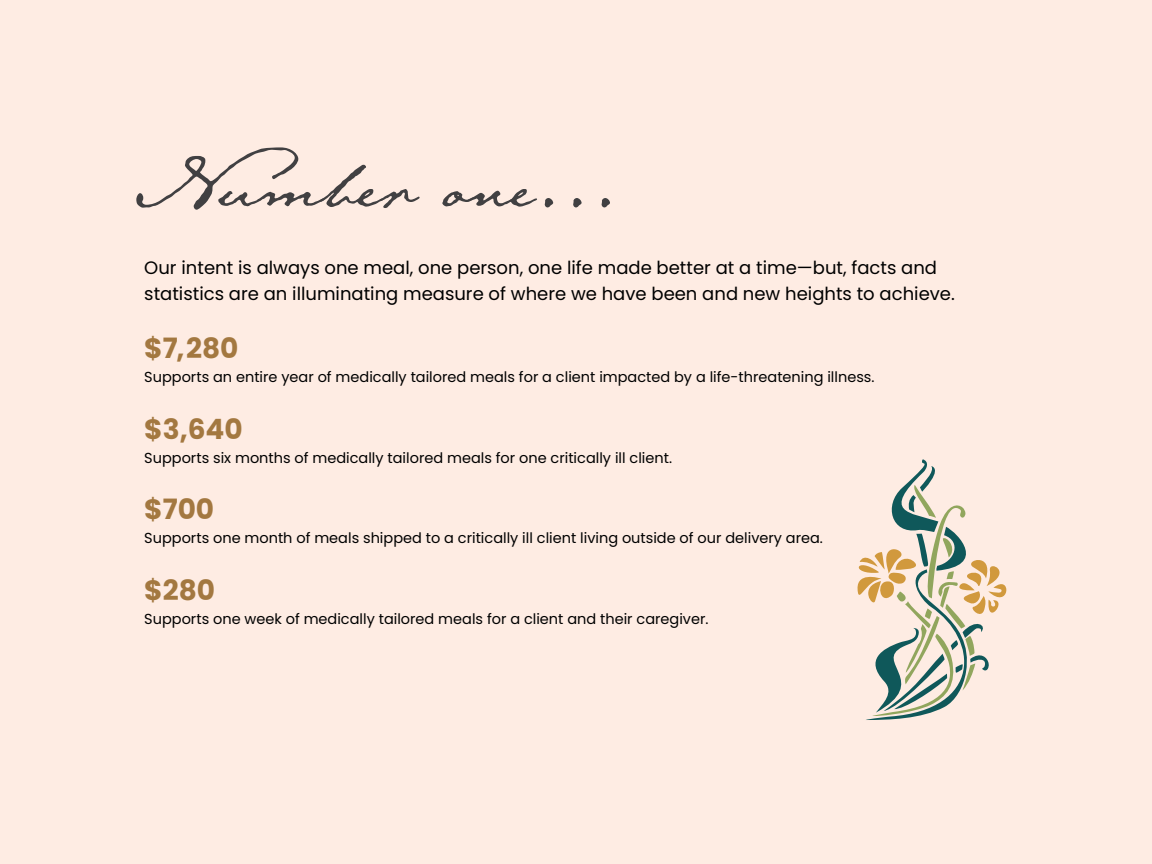
<style>
.page{position:relative;width:1152px;height:864px;background:#fff}
.page>*{position:absolute;margin:0;border:0;box-sizing:border-box;transform-origin:0 0}
.t1{font:102.6px "Emily Austin";color:#414042}
.t2{font:700 28px "Poppins";color:#a37840}
.t3{font:18px/26px "Poppins";color:#000}
.t4{font:14.4px "Poppins";color:#000}
</style>
<div class="page">
<div style="left:0;top:0;width:1151px;height:864px;background:#feece3"></div>
<svg style="left:857px;top:459px;width:150px;height:261px"></svg>
<h1 class="t1" style="left:135px;top:108px;width:483px">Number one...</h1>
<p class="t3" style="left:144px;top:254px;width:812px">Our intent is always one meal, one person, one life made better at a time—but, facts and statistics are an illuminating measure of where we have been and new heights to achieve.</p>
<h2 class="t2" style="left:144px;top:332px;width:96px">$7,280</h2>
<p class="t4" style="left:144px;top:369px;width:732px">Supports an entire year of medically tailored meals for a client impacted by a life-threatening illness.</p>
<h2 class="t2" style="left:144px;top:413px;width:100px">$3,640</h2>
<p class="t4" style="left:144px;top:450px;width:529px">Supports six months of medically tailored meals for one critically ill client.</p>
<h2 class="t2" style="left:144px;top:493px;width:71px">$700</h2>
<p class="t4" style="left:144px;top:530px;width:680px">Supports one month of meals shipped to a critically ill client living outside of our delivery area.</p>
<h2 class="t2" style="left:144px;top:574px;width:72px">$280</h2>
<p class="t4" style="left:144px;top:610px;width:566px">Supports one week of medically tailored meals for a client and their caregiver.</p>
</div>
